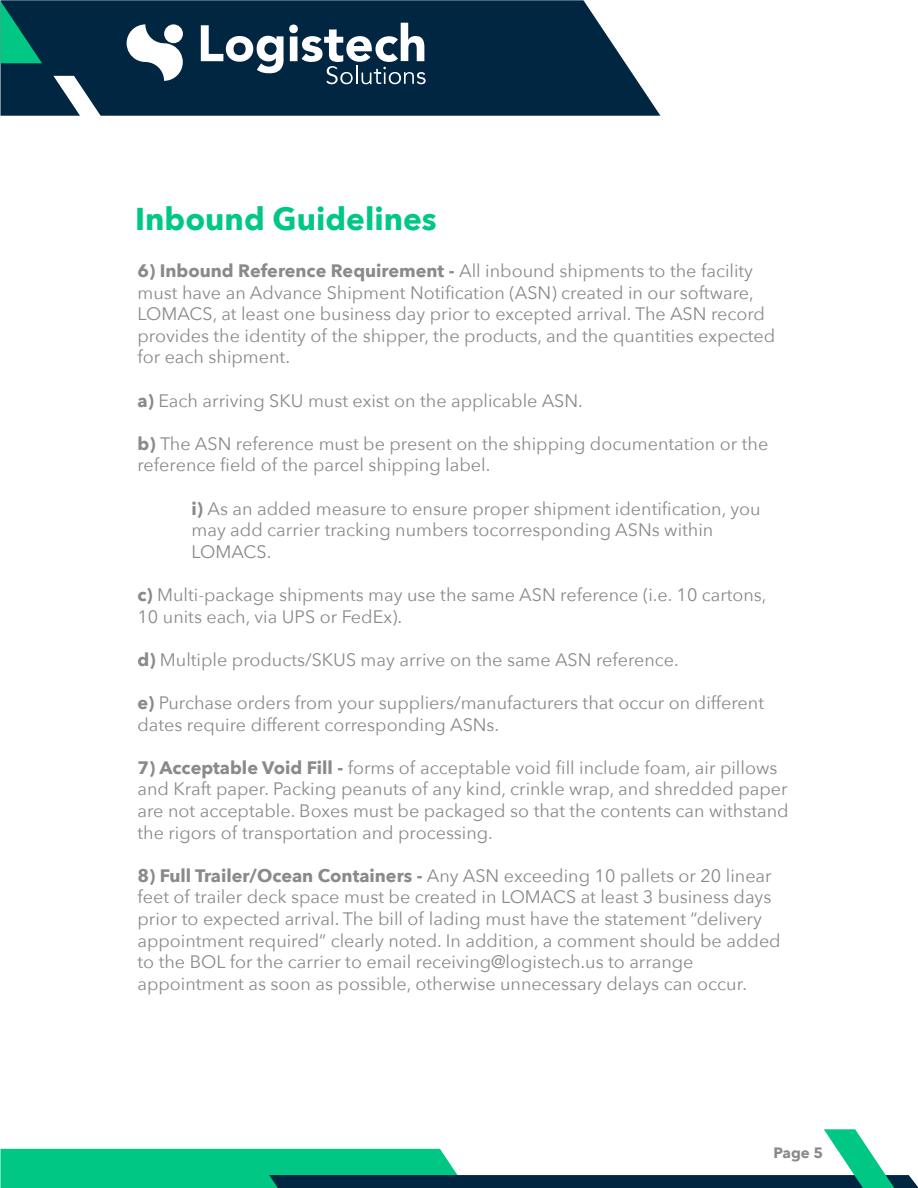
<style>
.page{position:relative;width:918px;height:1188px;background:#fff}
.page>*{position:absolute;margin:0;border:0;box-sizing:border-box;transform-origin:0 0}
.t1{font:700 31.5px "Avenir Next";color:#00c884}
.t2{font:18px/21.6px "Avenir Next";color:#8a8a8a}
.t3{font:700 15px "Avenir Next";color:#8a8a8a}
.s1{font-weight:700}
</style>
<div class="page">
<svg style="left:0;top:0;width:660px;height:116px;background:#163952"></svg>
<svg style="left:53px;top:76px;width:65px;height:40px"></svg>
<svg style="left:0;top:1px;width:42px;height:62px;background:#017663"></svg>
<svg style="left:0;top:1129px;width:918px;height:59px"></svg>
<svg style="left:127px;top:24px;width:56px;height:57px"></svg>
<div style="left:164px;top:24px;width:19px;height:19px;background:#fff;border-radius:50%"></div>
<svg style="left:201px;top:23px;width:225px;height:61px"></svg>
<h1 class="t1" style="left:135px;top:192px;width:303px">Inbound Guidelines</h1>
<p class="t2" style="left:137px;top:259px;width:639px"><span class="s1">6) Inbound Reference Requirement -</span> All inbound shipments to the facility must have an Advance Shipment Notification (ASN) created in our software, LOMACS, at least one business day prior to excepted arrival. The ASN record provides the identity of the shipper, the products, and the quantities expected for each shipment.</p>
<p class="t2" style="left:137px;top:389px;width:447px"><span class="s1">a)</span> Each arriving SKU must exist on the applicable ASN.</p>
<p class="t2" style="left:137px;top:432px;width:632px"><span class="s1">b)</span> The ASN reference must be present on the shipping documentation or the reference field of the parcel shipping label.</p>
<p class="t2" style="left:191px;top:497px;width:571px"><span class="s1">i)</span> As an added measure to ensure proper shipment identification, you may add carrier tracking numbers tocorresponding ASNs within<br>LOMACS.</p>
<p class="t2" style="left:137px;top:583px;width:631px"><span class="s1">c)</span> Multi-package shipments may use the same ASN reference (i.e. 10 cartons,<br>10 units each, via UPS or FedEx).</p>
<p class="t2" style="left:137px;top:648px;width:543px"><span class="s1">d)</span> Multiple products/SKUS may arrive on the same ASN reference.</p>
<p class="t2" style="left:137px;top:691px;width:628px"><span class="s1">e)</span> Purchase orders from your suppliers/manufacturers that occur on different dates require different corresponding ASNs.</p>
<p class="t2" style="left:137px;top:756px;width:653px"><span class="s1">7) Acceptable Void Fill -</span> forms of acceptable void fill include foam, air pillows and Kraft paper. Packing peanuts of any kind, crinkle wrap, and shredded paper are not acceptable. Boxes must be packaged so that the contents can withstand the rigors of transportation and processing.</p>
<p class="t2" style="left:137px;top:864px;width:645px"><span class="s1">8) Full Trailer/Ocean Containers -</span> Any ASN exceeding 10 pallets or 20 linear feet of trailer deck space must be created in LOMACS at least 3 business days prior to expected arrival. The bill of lading must have the statement “delivery appointment required” clearly noted. In addition, a comment should be added to the BOL for the carrier to email receiving@logistech.us to arrange appointment as soon as possible, otherwise unnecessary delays can occur.</p>
<p class="t3" style="left:774px;top:1140px;width:51px">Page 5</p>
</div>
